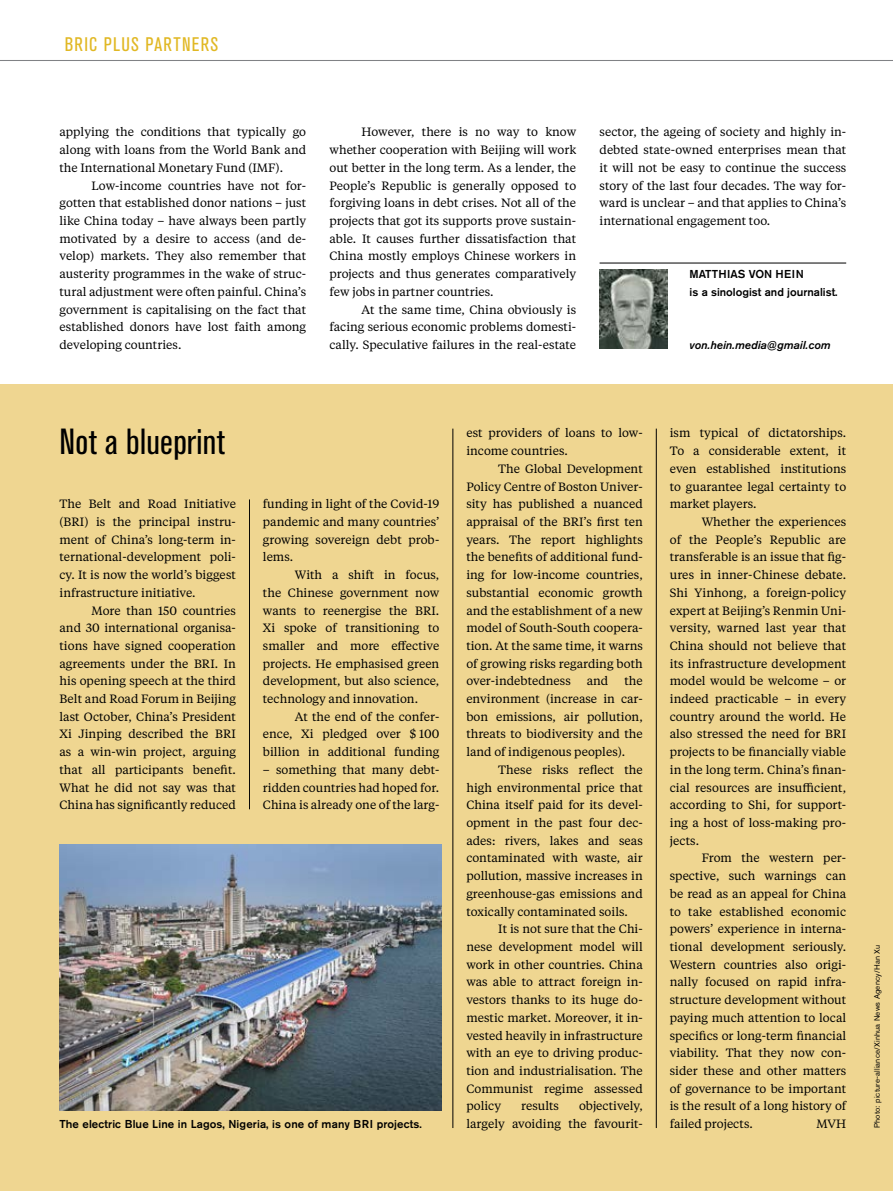
<style>
.page{position:relative;width:893px;height:1191px;background:#fff}
.page>*{position:absolute;margin:0;border:0;box-sizing:border-box;transform-origin:0 0}
.t1{font:condensed 36px "Akzidenz Grotesk BE";letter-spacing:.01em;color:#000}
.t2{font:condensed 19.5px "Akzidenz Grotesk BE";letter-spacing:.065em;color:#e1b824}
.t3{font:12px/17.7px "Tiempos Text";color:#000;text-align:justify}
.t4{font:500 11.4px/17.7px "Akzidenz Grotesk BE";letter-spacing:.01em;color:#000}
.t5{font:italic 500 11.4px "Akzidenz Grotesk BE";color:#000}
.t6{font:7.8px "Akzidenz Grotesk BE";letter-spacing:.02em;color:#000}
</style>
<div class="page">
<hr style="left:0;top:60px;width:893px;height:1px;background:#808285">
<hr style="left:600px;top:263px;width:246px;height:1px;background:#000">
<img style="left:600px;top:269px;width:67px;height:80px">
<div style="left:0;top:384px;width:893px;height:807px;background:#efd691"></div>
<hr style="left:453px;top:428px;width:1px;height:700px;background:#000">
<hr style="left:249px;top:499px;width:1px;height:310px;background:#000">
<hr style="left:656px;top:428px;width:1px;height:700px;background:#000">
<img style="left:60px;top:844px;width:381px;height:266px">
<h2 class="t2" style="left:65px;top:33px;width:155px">BRIC PLUS PARTNERS</h2>
<p class="t3" style="left:60px;top:123px;width:248px">applying the conditions that typically go along with loans from the World Bank and the International Monetary Fund (IMF).</p>
<p class="t3" style="left:60px;top:176px;width:248px;text-indent:32px">Low-income countries have not for&shy;gotten that established donor nations – just like China today – have always been partly motivated by a desire to access (and de&shy;velop) markets. They also remember that austerity programmes in the wake of struc&shy;tural adjustment were often painful. China’s government is capitalising on the fact that established donors have lost faith among developing countries.</p>
<p class="t3" style="left:330px;top:123px;width:248px;text-indent:32px">However, there is no way to know whether cooperation with Beijing will work out better in the long term. As a lender, the People’s Republic is generally opposed to forgiving loans in debt crises. Not all of the projects that got its supports prove sustain&shy;able. It causes further dissatisfaction that China mostly employs Chinese workers in projects and thus generates comparatively few jobs in partner countries.</p>
<p class="t3" style="left:330px;top:300px;width:248px;text-indent:32px">At the same time, China obviously is facing serious economic problems domesti&shy;cally. Speculative failures in the real-estate</p>
<p class="t3" style="left:600px;top:123px;width:248px">sector, the ageing of society and highly in&shy;debted state-owned enterprises mean that it will not be easy to continue the success story of the last four decades. The way for&shy;ward is unclear – and that applies to China’s international engagement too.</p>
<p class="t4" style="left:690px;top:265px;width:150px">MATTHIAS VON HEIN<br>is a sinologist and journalist.</p>
<p class="t5" style="left:690px;top:338px;width:143px">von.hein.media@gmail.com</p>
<h1 class="t1" style="left:60px;top:421px;width:167px">Not a blueprint</h1>
<p class="t3" style="left:60px;top:494px;width:178px">The Belt and Road Initiative (BRI) is the principal instru&shy;ment of China’s long-term in&shy;ternational-development poli&shy;cy. It is now the world’s biggest infrastructure initiative.</p>
<p class="t3" style="left:60px;top:601px;width:178px;text-indent:32px">More than 150 countries and 30 international organisa&shy;tions have signed cooperation agreements under the BRI. In his opening speech at the third Belt and Road Forum in Beijing last October, China’s President Xi Jinping described the BRI as a win-win project, arguing that all participants benefit.<br>What he did not say was that China has significantly reduced</p>
<p class="t3" style="left:263px;top:494px;width:178px">funding in light of the Covid-19 pandemic and many countries’ growing sovereign debt prob&shy;lems.</p>
<p class="t3" style="left:263px;top:565px;width:178px;text-indent:32px">With a shift in focus, the Chinese government now wants to reenergise the BRI.<br>Xi spoke of transitioning to smaller and more effective projects. He emphasised green development, but also science, technology and innovation.</p>
<p class="t3" style="left:263px;top:707px;width:178px;text-indent:32px">At the end of the confer&shy;ence, Xi pledged over $ 100 billion in additional funding</p>
<p class="t3" style="left:263px;top:760px;width:178px">– something that many debt&shy;ridden countries had hoped for.<br>China is already one of the larg-</p>
<p class="t4" style="left:60px;top:1115px;width:364px">The electric Blue Line in Lagos, Nigeria, is one of many BRI projects.</p>
<p class="t3" style="left:466px;top:424px;width:178px">est providers of loans to low&shy;income countries.</p>
<p class="t3" style="left:466px;top:459px;width:178px;text-indent:32px">The Global Development Policy Centre of Boston Univer&shy;sity has published a nuanced appraisal of the BRI’s first ten years. The report highlights the benefits of additional fund&shy;ing for low-income countries, substantial economic growth and the establishment of a new model of South-South coopera&shy;tion. At the same time, it warns of growing risks regarding both over-indebtedness</p>
<p class="t3" style="left:466px;top:671px;width:178px;text-indent:158px">the environment (increase in car&shy;bon emissions, air pollution, threats to biodiversity and the land of indigenous peoples).</p>
<p class="t3" style="left:466px;top:760px;width:178px;text-indent:32px">These risks reflect the high environmental price that China itself paid for its devel&shy;opment in the past four dec&shy;ades: rivers, lakes and seas contaminated with waste, air pollution, massive increases in greenhouse-gas emissions and toxically contaminated soils.</p>
<p class="t3" style="left:466px;top:919px;width:178px;text-indent:32px">It is not sure that the Chi&shy;nese development model will work in other countries. China was able to attract foreign in&shy;vestors thanks to its huge do&shy;mestic market. Moreover, it in&shy;vested heavily in infrastructure with an eye to driving produc&shy;tion and industrialisation. The Communist regime assessed policy</p>
<p class="t3" style="left:587px;top:671px;width:23px">and</p>
<p class="t3" style="left:466px;top:1096px;width:178px;text-align:right">objectively,<br>largely avoiding the favourit-</p>
<p class="t3" style="left:521px;top:1096px;width:39px">results</p>
<p class="t3" style="left:670px;top:424px;width:178px">ism typical of dictatorships.<br>To a considerable extent, it even established institutions to guarantee legal certainty to market players.</p>
<p class="t3" style="left:670px;top:512px;width:178px;text-indent:32px">Whether the experiences of the People’s Republic are transferable is an issue that fig&shy;ures in inner-Chinese debate.<br>Shi Yinhong, a foreign-policy expert at Beijing’s Renmin Uni&shy;versity, warned last year that China should not believe that its infrastructure development model would be welcome – or indeed practicable – in every country around the world. He also stressed the need for BRI projects to be financially viable in the long term. China’s finan&shy;cial resources are insufficient, according to Shi, for support&shy;ing a host of loss-making pro&shy;jects.</p>
<p class="t3" style="left:670px;top:848px;width:178px;text-indent:32px">From the western per&shy;spective, such warnings can be read as an appeal for China to take established economic powers’ experience in interna&shy;tional development seriously.<br>Western countries also origi&shy;nally focused on rapid infra&shy;structure development without paying much attention to local specifics or long-term financial viability. That they now con&shy;sider these and other matters of governance to be important is the result of a long history of failed projects.</p>
<p class="t3" style="left:816px;top:1114px;width:31px">MVH</p>
<p class="t6" style="left:872px;top:1128px;width:184px;rotate:-90deg">Photo: picture-alliance/Xinhua News Agency/Han Xu</p>
</div>
